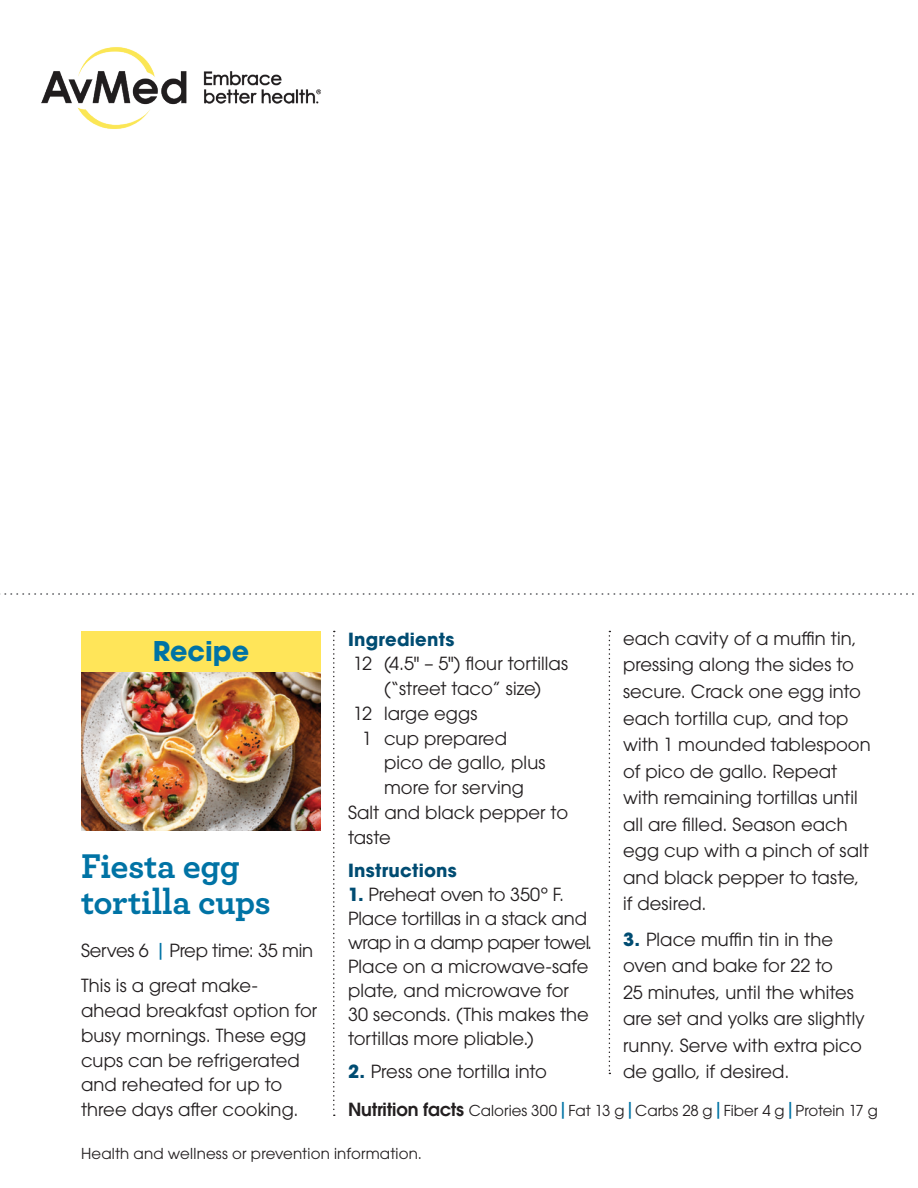
<style>
.page{position:relative;width:918px;height:1188px;background:#fff}
.page>*{position:absolute;margin:0;border:0;box-sizing:border-box;transform-origin:0 0}
.GK_Sibebar_Head{font:700 36px/36px "Archer";letter-spacing:-.01em;color:#0073a5}
.t1{font:700 27px "ITC Avant Garde Std";color:#0073a5}
.Av_Recipe_Directions{font:18px/26.5px "ITC Avant Garde Std";letter-spacing:.005em;color:#231f20}
.GK_AVMed21-TEXT_-NO_IND{font:18px/24.8px "ITC Avant Garde Std";letter-spacing:.005em;color:#231f20}
.GK_AVMed21-TEXT_-NO_IND-2{font:700 18px "ITC Avant Garde Std";letter-spacing:.015em;color:#004c72}
.GK_AVMed21-TEXT_-NO_IND-3{font:18px "ITC Avant Garde Std";letter-spacing:-.015em;color:#231f20}
.Av_Recipe_Directions-2{font:15px "ITC Avant Garde Std";color:#231f20}
.GK_Info_folio_line{font:15px "ITC Avant Garde Std";letter-spacing:.01em;color:#231f20}
.s1{font-weight:700;color:#004c72}
.s2{font-size:16.8px;color:#0073a5}
.s3{font-weight:600;font-size:18px}
</style>
<div class="page">
<img style="left:41px;top:47px;width:280px;height:82px">
<svg style="left:0;top:593px;width:914px;height:2px"></svg>
<img style="left:81px;top:671px;width:240px;height:159px">
<div style="left:81px;top:631px;width:240px;height:40px;background:#ffe559"></div>
<svg style="left:609px;top:631px;width:1px;height:443px"></svg>
<svg style="left:333px;top:631px;width:2px;height:485px"></svg>
<p class="Av_Recipe_Directions" style="left:623px;top:625px;width:249px">each cavity of a muffin tin, pressing along the sides to secure. Crack one egg into each tortilla cup, and top with 1 mounded tablespoon of pico de gallo. Repeat with remaining tortillas until all are filled. Season each egg cup with a pinch of salt and black pepper to taste, if desired.</p>
<p class="Av_Recipe_Directions" style="left:623px;top:926px;width:243px"><span class="s1">3.</span> Place muffin tin in the oven and bake for 22 to<br>25 minutes, until the whites are set and yolks are slightly runny. Serve with extra pico de gallo, if desired.</p>
<p class="t1" style="left:153px;top:633px;width:98px">Recipe</p>
<p class="GK_AVMed21-TEXT_-NO_IND-2" style="left:348px;top:627px;width:108px">Ingredients</p>
<p class="GK_AVMed21-TEXT_-NO_IND" style="left:353px;top:651px;width:216px;text-align:center">12 (4.5" – 5") flour tortillas (“street taco” size)</p>
<p class="GK_AVMed21-TEXT_-NO_IND" style="left:353px;top:701px;width:126px">12 large eggs</p>
<p class="GK_AVMed21-TEXT_-NO_IND" style="left:384px;top:725px;width:163px;text-indent:-22px">1 cup prepared pico de gallo, plus more for serving</p>
<p class="GK_AVMed21-TEXT_-NO_IND" style="left:348px;top:800px;width:222px">Salt and black pepper to taste</p>
<p class="GK_AVMed21-TEXT_-NO_IND-2" style="left:348px;top:859px;width:110px">Instructions</p>
<p class="Av_Recipe_Directions" style="left:348px;top:883px;width:246px;line-height:24px"><span class="s1">1.</span> Preheat oven to 350º F.<br>Place tortillas in a stack and wrap in a damp paper towel.<br>Place on a microwave-safe plate, and microwave for<br>30 seconds. (This makes the tortillas more pliable.)</p>
<p class="Av_Recipe_Directions" style="left:348px;top:1058px;width:201px"><span class="s1">2.</span> Press one tortilla into</p>
<p class="GK_Sibebar_Head" style="left:81px;top:846px;width:192px">Fiesta egg tortilla cups</p>
<p class="GK_AVMed21-TEXT_-NO_IND-3" style="left:81px;top:939px;width:234px">Serves 6 <span class="s2">|</span> Prep time: 35 min</p>
<p class="GK_AVMed21-TEXT_-NO_IND" style="left:81px;top:973px;width:238px">This is a great make&shy;ahead breakfast option for busy mornings. These egg cups can be refrigerated and reheated for up to three days after cooking.</p>
<p class="Av_Recipe_Directions-2" style="left:348px;top:1101px;width:531px"><span class="s3">Nutrition facts</span> Calories 300<span class="s2">|</span>Fat 13 g<span class="s2">|</span>Carbs 28 g<span class="s2">|</span>Fiber 4 g<span class="s2">|</span>Protein 17 g</p>
<p class="GK_Info_folio_line" style="left:81px;top:1144px;width:343px">Health and wellness or prevention information.</p>
</div>
